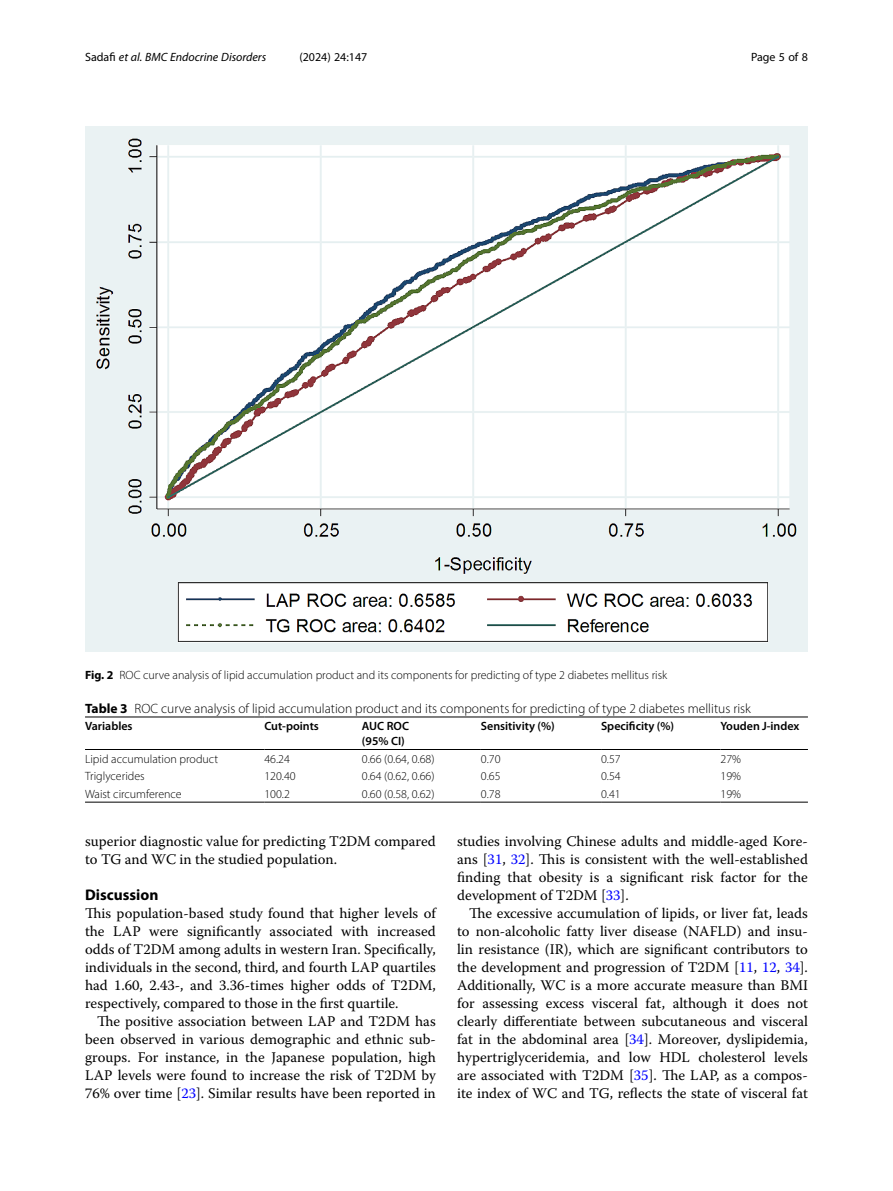
<style>
.page{position:relative;width:893px;height:1191px;background:#fff}
.page>*{position:absolute;margin:0;border:0;box-sizing:border-box;transform-origin:0 0}
.Head_1{font:700 15.45px "Myriad Pro";color:#000}
.Body_Text_Indent{font:14.7px/18px "Warnock Pro";color:#000;text-align:justify}
.Body_Text{font:14.7px/18px "Warnock Pro";color:#000;text-align:justify}
.Table_Caption{font:300 13.5px "Myriad Pro";color:#000}
.Table_Body{font:300 12px "Myriad Pro";color:#000}
.Figure_Caption{font:300 12px "Myriad Pro";color:#000}
.Table_Head{font:600 12px "Myriad Pro";color:#000}
.t1{font:italic 12px "Myriad Pro";color:#000}
.t2{font:12px "Myriad Pro";color:#000}
.s1{font-style:normal}
.s2{font-weight:700}
.s3{color:#00f}
</style>
<div class="page">
<hr style="left:85px;top:749px;width:179px;height:1px;background:#000">
<hr style="left:264px;top:716px;width:98px;height:1px;background:#000">
<hr style="left:264px;top:749px;width:98px;height:1px;background:#000">
<hr style="left:362px;top:716px;width:119px;height:1px;background:#000">
<hr style="left:362px;top:749px;width:119px;height:1px;background:#000">
<hr style="left:481px;top:716px;width:120px;height:1px;background:#000">
<hr style="left:481px;top:749px;width:120px;height:1px;background:#000">
<hr style="left:601px;top:716px;width:119px;height:1px;background:#000">
<hr style="left:601px;top:749px;width:119px;height:1px;background:#000">
<hr style="left:720px;top:716px;width:88px;height:1px;background:#000">
<hr style="left:720px;top:749px;width:88px;height:1px;background:#000">
<hr style="left:85px;top:802px;width:179px;height:1px;background:#000">
<hr style="left:264px;top:802px;width:98px;height:1px;background:#000">
<hr style="left:362px;top:802px;width:119px;height:1px;background:#000">
<hr style="left:481px;top:802px;width:120px;height:1px;background:#000">
<hr style="left:601px;top:802px;width:119px;height:1px;background:#000">
<hr style="left:720px;top:802px;width:88px;height:1px;background:#000">
<hr style="left:85px;top:716px;width:179px;height:1px;background:#000">
<img style="left:85px;top:126px;width:723px;height:526px">
<p class="t1" style="left:85px;top:50px;width:183px"><span class="s1">Sadafi</span> et al. BMC Endocrine Disorders</p>
<p class="t2" style="left:299px;top:50px;width:70px">(2024) 24:147</p>
<p class="t2" style="left:751px;top:50px;width:58px">Page 5 of 8</p>
<p class="Figure_Caption" style="left:85px;top:667px;width:584px"><span class="s2">Fig. 2</span> ROC curve analysis of lipid accumulation product and its components for predicting of type 2 diabetes mellitus risk</p>
<p class="Table_Caption" style="left:85px;top:700px;width:667px"><span class="s2">Table 3</span> ROC curve analysis of lipid accumulation product and its components for predicting of type 2 diabetes mellitus risk</p>
<p class="Table_Head" style="left:85px;top:718px;width:49px">Variables</p>
<p class="Table_Head" style="left:264px;top:718px;width:56px">Cut-points</p>
<p class="Table_Head" style="left:362px;top:718px;width:49px">AUC ROC</p>
<p class="Table_Head" style="left:362px;top:733px;width:44px">(95% CI)</p>
<p class="Table_Head" style="left:481px;top:718px;width:75px">Sensitivity (%)</p>
<p class="Table_Head" style="left:601px;top:718px;width:75px">Specificity (%)</p>
<p class="Table_Head" style="left:720px;top:718px;width:80px">Youden J-index</p>
<p class="Table_Body" style="left:85px;top:751px;width:135px">Lipid accumulation product</p>
<p class="Table_Body" style="left:264px;top:751px;width:27px">46.24</p>
<p class="Table_Body" style="left:362px;top:751px;width:74px">0.66 (0.64, 0.68)</p>
<p class="Table_Body" style="left:481px;top:751px;width:21px">0.70</p>
<p class="Table_Body" style="left:601px;top:751px;width:21px">0.57</p>
<p class="Table_Body" style="left:720px;top:751px;width:22px">27%</p>
<p class="Table_Body" style="left:85px;top:769px;width:61px">Triglycerides</p>
<p class="Table_Body" style="left:264px;top:769px;width:33px">120.40</p>
<p class="Table_Body" style="left:362px;top:769px;width:74px">0.64 (0.62, 0.66)</p>
<p class="Table_Body" style="left:481px;top:769px;width:21px">0.65</p>
<p class="Table_Body" style="left:601px;top:769px;width:21px">0.54</p>
<p class="Table_Body" style="left:720px;top:769px;width:22px">19%</p>
<p class="Table_Body" style="left:85px;top:786px;width:98px">Waist circumference</p>
<p class="Table_Body" style="left:264px;top:786px;width:27px">100.2</p>
<p class="Table_Body" style="left:362px;top:786px;width:74px">0.60 (0.58, 0.62)</p>
<p class="Table_Body" style="left:481px;top:786px;width:21px">0.78</p>
<p class="Table_Body" style="left:601px;top:786px;width:21px">0.41</p>
<p class="Table_Body" style="left:720px;top:786px;width:22px">19%</p>
<p class="Body_Text_Indent" style="left:85px;top:832px;width:352px">superior diagnostic value for predicting T2DM compared to TG and WC in the studied population.</p>
<p class="Head_1" style="left:85px;top:885px;width:75px">Discussion</p>
<p class="Body_Text" style="left:85px;top:904px;width:352px">This population-based study found that higher levels of the LAP were significantly associated with increased odds of T2DM among adults in western Iran. Specifically, individuals in the second, third, and fourth LAP quartiles had 1.60, 2.43-, and 3.36-times higher odds of T2DM, respectively, compared to those in the first quartile.</p>
<p class="Body_Text_Indent" style="left:85px;top:1012px;width:352px;text-indent:12px">The positive association between LAP and T2DM has been observed in various demographic and ethnic sub&shy;groups. For instance, in the Japanese population, high LAP levels were found to increase the risk of T2DM by 76% over time [<span class="s3">23</span>]. Similar results have been reported in</p>
<p class="Body_Text_Indent" style="left:457px;top:832px;width:352px">studies involving Chinese adults and middle-aged Kore&shy;ans [<span class="s3">31</span>, <span class="s3">32</span>]. This is consistent with the well-established finding that obesity is a significant risk factor for the development of T2DM [<span class="s3">33</span>].</p>
<p class="Body_Text_Indent" style="left:457px;top:904px;width:352px;text-indent:12px">The excessive accumulation of lipids, or liver fat, leads to non-alcoholic fatty liver disease (NAFLD) and insu&shy;lin resistance (IR), which are significant contributors to the development and progression of T2DM [<span class="s3">11</span>, <span class="s3">12</span>, <span class="s3">34</span>].<br>Additionally, WC is a more accurate measure than BMI for assessing excess visceral fat, although it does not clearly differentiate between subcutaneous and visceral fat in the abdominal area [<span class="s3">34</span>]. Moreover, dyslipidemia, hypertriglyceridemia, and low HDL cholesterol levels are associated with T2DM [<span class="s3">35</span>]. The LAP, as a compos&shy;ite index of WC and TG, reflects the state of visceral fat</p>
</div>
